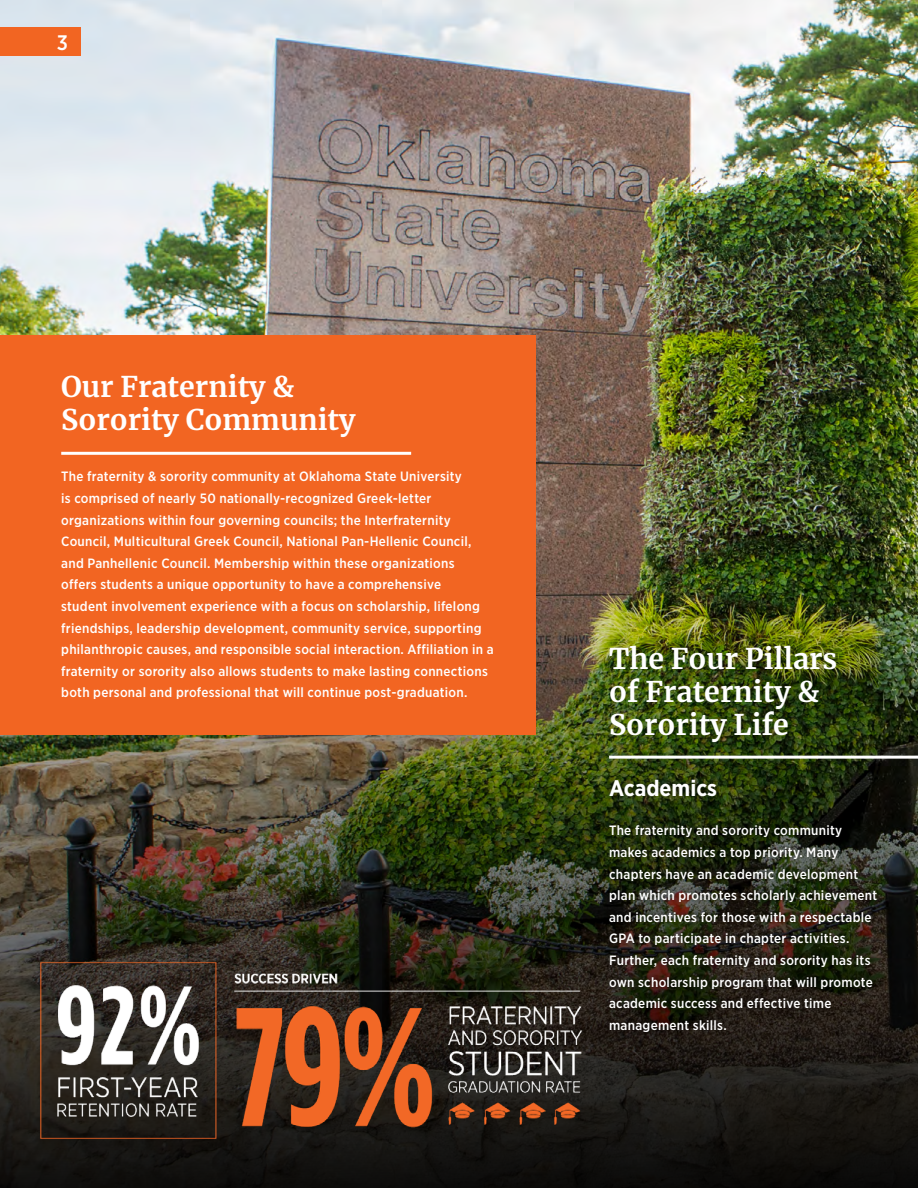
<style>
.page{position:relative;width:918px;height:1188px;background:#fff}
.page>*{position:absolute;margin:0;border:0;box-sizing:border-box;transform-origin:0 0}
.t1{font:700 28.5px/33px "Merriweather";color:#fff}
.t2{font:700 22.5px "Gotham Narrow";color:#fff}
.t3{font:500 21px "Gotham Narrow";color:#fff}
.t4{font:500 13.5px/21.6px "Gotham Narrow";letter-spacing:.02em;color:#fff}
</style>
<div class="page">
<img style="left:0;top:0;width:918px;height:524px">
<img style="left:0;top:524px;width:918px;height:664px">
<div style="left:0;top:335px;width:535px;height:400px;background:#f26522"></div>
<div style="left:603px;top:772px;width:280px;height:266px;background:#000;opacity:.75"></div>
<hr style="left:61px;top:452px;width:350px;height:3px;background:#fff">
<hr style="left:609px;top:756px;width:309px;height:3px;background:#fff">
<img style="left:32px;top:953px;width:569px;height:195px">
<div style="left:0;top:27px;width:80px;height:28px;background:#f26522"></div>
<h3 class="t3" style="left:57px;top:29px;width:13px">3</h3>
<h1 class="t1" style="left:61px;top:369px;width:296px">Our Fraternity &amp;<br>Sorority Community</h1>
<p class="t4" style="left:61px;top:466px;width:434px">The fraternity &amp; sorority community at Oklahoma State University<br>is comprised of nearly 50 nationally-recognized Greek-letter organizations within four governing councils; the Interfraternity Council, Multicultural Greek Council, National Pan-Hellenic Council, and Panhellenic Council. Membership within these organizations offers students a unique opportunity to have a comprehensive<br>student involvement experience with a focus on scholarship, lifelong friendships, leadership development, community service, supporting philanthropic causes, and responsible social interaction. Affiliation in a fraternity or sorority also allows students to make lasting connections both personal and professional that will continue post-graduation.</p>
<h1 class="t1" style="left:609px;top:641px;width:230px">The Four Pillars of Fraternity &amp;<br>Sorority Life</h1>
<h2 class="t2" style="left:609px;top:773px;width:110px">Academics</h2>
<p class="t4" style="left:609px;top:820px;width:270px">The fraternity and sorority community makes academics a top priority. Many chapters have an academic development plan which promotes scholarly achievement and incentives for those with a respectable GPA to participate in chapter activities.<br>Further, each fraternity and sorority has its own scholarship program that will promote academic success and effective time management skills.</p>
</div>
